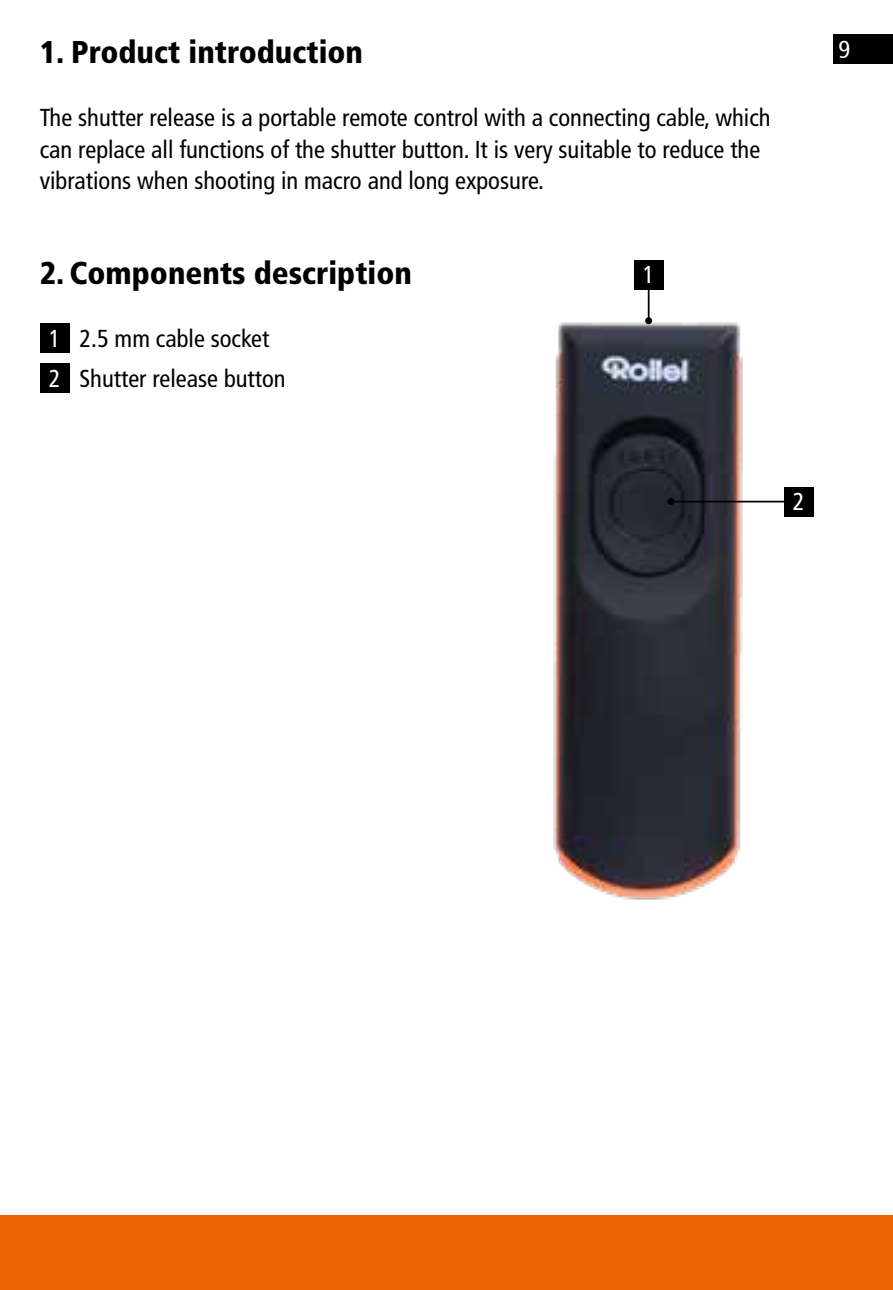
<style>
.page{position:relative;width:893px;height:1290px;background:#fff}
.page>*{position:absolute;margin:0;border:0;box-sizing:border-box;transform-origin:0 0}
.t1{font:900 condensed 31.5px "Frutiger LT";color:#000}
.t2{font:condensed 24.5px/31.5px "Frutiger LT";color:#000}
.t3{font:condensed 24.5px "Frutiger LT";color:#fff}
.t4{font:condensed 24.5px "Frutiger";color:#fff}
.s1{color:#fff}
</style>
<div class="page">
<div style="left:833px;top:34px;width:60px;height:30px;background:#000"></div>
<div style="left:0;top:1215px;width:893px;height:75px;background:#ec6608"></div>
<div style="left:40px;top:363px;width:29px;height:30px;background:#000"></div>
<div style="left:40px;top:323px;width:29px;height:30px;background:#000"></div>
<img style="left:553px;top:313px;width:198px;height:587px">
<div style="left:784px;top:487px;width:30px;height:29px;background:#000"></div>
<hr style="left:671px;top:501px;width:121px;height:1px;background:#000">
<div style="left:667px;top:498px;width:7px;height:7px;background:#000;border-radius:50%"></div>
<hr style="left:648px;top:280px;width:1px;height:41px;background:#000">
<div style="left:645px;top:317px;width:7px;height:7px;background:#000;border-radius:50%"></div>
<div style="left:634px;top:260px;width:29px;height:29px;background:#000"></div>
<p class="t1" style="left:40px;top:33px;width:325px">1. Product introduction</p>
<p class="t4" style="left:838px;top:39px;width:13px">9</p>
<p class="t2" style="left:40px;top:102px;width:732px">The shutter release is a portable remote control with a connecting cable, which can replace all functions of the shutter button. It is very suitable to reduce the vibrations when shooting in macro and long exposure.</p>
<p class="t1" style="left:40px;top:254px;width:374px">2. Components description</p>
<p class="t2" style="left:49px;top:319px;width:239px;line-height:39.6px;text-align:center">2.5 mm cable socket<br><span class="s1">2</span> Shutter release button</p>
<p class="t3" style="left:49px;top:324px;width:13px">1</p>
<p class="t3" style="left:643px;top:260px;width:13px">1</p>
<p class="t3" style="left:793px;top:487px;width:13px">2</p>
</div>
